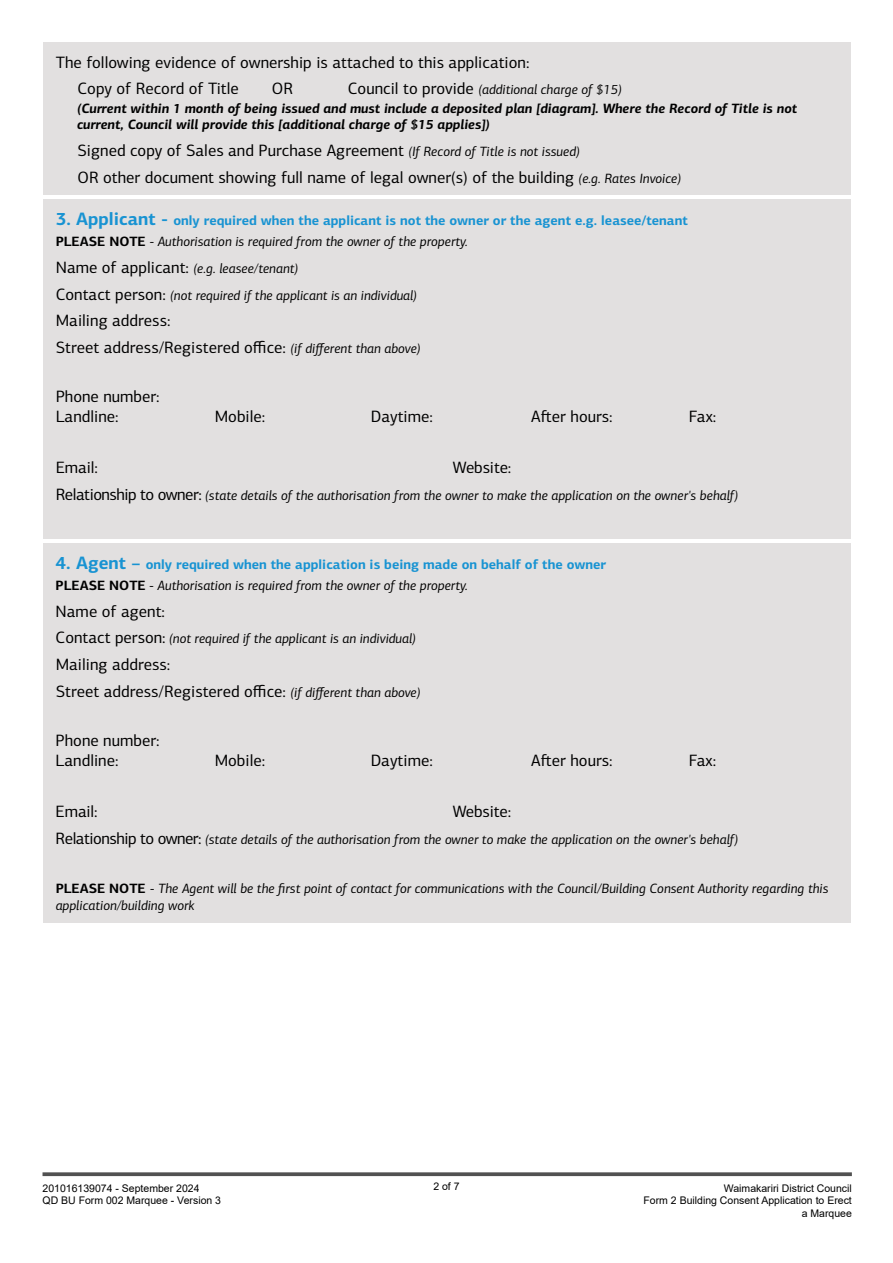
<style>
.page{position:relative;width:893px;height:1263px;background:#fff}
.page>*{position:absolute;margin:0;border:0;box-sizing:border-box;transform-origin:0 0}
.t1{font:16.5px/26.7px "PF Centro Sans Pro";color:#000}
.t2{font:italic 13.5px/26.7px "PF Centro Sans Pro";color:#000}
.t3{font:700 13.5px/20.7px "PF Centro Sans Pro";color:#1893d2}
.t4{font:italic 700 13.5px/18.6px "PF Centro Sans Pro";color:#000}
.t5{font:10.5px/12.6px "Arial";color:#000;text-align:right}
.s1{font-weight:400;font-style:normal;font-size:16.5px}
.s2{font-weight:400}
.s3{font-style:italic;font-size:13.5px}
.s4{font-size:18px}
.s5{color:#000}
.s6{font-weight:400;font-style:italic;color:#000}
.s7{font-style:normal;font-size:16.5px}
.s8{font-weight:700;font-style:normal}
</style>
<div class="page">
<svg style="left:43px;top:1172px;width:809px;height:4px;background:#606060"></svg>
<div style="left:43px;top:199px;width:808px;height:340px;background:#e2e0e0"></div>
<div style="left:43px;top:543px;width:808px;height:379px;background:#e2e0e0"></div>
<div style="left:43px;top:43px;width:808px;height:152px;background:#e2e0e0"></div>
<p class="t1" style="left:78px;top:49px;width:453px;text-indent:-22px">The following evidence of ownership is attached to this application:<br>Copy of Record of Title</p>
<p class="t4" style="left:77px;top:80px;width:722px;text-indent:271px"><span class="s1">Council to provide</span> <span class="s2">(additional charge of $15)<br></span>(Current within 1 month of being issued and must include a deposited plan [diagram]. Where the Record of Title is not</p>
<p class="t4" style="left:77px;top:115px;width:414px">current, Council will provide this [additional charge of $15 applies])</p>
<p class="t1" style="left:77px;top:137px;width:605px">Signed copy of Sales and Purchase Agreement <span class="s3">(If Record of Title is not issued)<br></span>OR other document showing full name of legal owner(s) of the building <span class="s3">(e.g. Rates Invoice)</span></p>
<p class="t1" style="left:272px;top:75px;width:23px">OR</p>
<p class="t3" style="left:56px;top:210px;width:634px"><span class="s4">3. Applicant -</span> only required when the applicant is not the owner or the agent e.g. leasee/tenant<br><span class="s5">PLEASE NOTE</span> <span class="s6">- Authorisation is required from the owner of the property.</span></p>
<p class="t2" style="left:56px;top:255px;width:363px"><span class="s7">Name of applicant:</span> (e.g. leasee/tenant)<br><span class="s7">Contact person:</span> (not required if the applicant is an individual)</p>
<p class="t1" style="left:56px;top:307px;width:366px">Mailing address:<br>Street address/Registered office: <span class="s3">(if different than above)</span></p>
<p class="t1" style="left:56px;top:386px;width:105px;line-height:20.2px">Phone number:<br>Landline:</p>
<p class="t1" style="left:215px;top:403px;width:52px">Mobile:</p>
<p class="t1" style="left:371px;top:403px;width:64px">Daytime:</p>
<p class="t1" style="left:531px;top:403px;width:83px">After hours:</p>
<p class="t1" style="left:689px;top:403px;width:29px">Fax:</p>
<p class="t1" style="left:56px;top:454px;width:43px">Email:</p>
<p class="t1" style="left:453px;top:454px;width:60px">Website:</p>
<p class="t2" style="left:56px;top:482px;width:684px"><span class="s7">Relationship to owner:</span> (state details of the authorisation from the owner to make the application on the owner's behalf)</p>
<p class="t3" style="left:56px;top:554px;width:552px"><span class="s4">4. Agent –</span> only required when the application is being made on behalf of the owner<br><span class="s5">PLEASE NOTE</span> <span class="s6">- Authorisation is required from the owner of the property.</span></p>
<p class="t1" style="left:56px;top:598px;width:111px">Name of agent:</p>
<p class="t2" style="left:56px;top:625px;width:362px"><span class="s7">Contact person:</span> (not required if the applicant is an individual)</p>
<p class="t1" style="left:56px;top:651px;width:366px">Mailing address:<br>Street address/Registered office: <span class="s3">(if different than above)</span></p>
<p class="t1" style="left:56px;top:730px;width:105px;line-height:20.2px">Phone number:<br>Landline:</p>
<p class="t1" style="left:215px;top:747px;width:52px">Mobile:</p>
<p class="t1" style="left:371px;top:747px;width:64px">Daytime:</p>
<p class="t1" style="left:531px;top:747px;width:83px">After hours:</p>
<p class="t1" style="left:689px;top:747px;width:29px">Fax:</p>
<p class="t1" style="left:56px;top:798px;width:43px">Email:</p>
<p class="t1" style="left:453px;top:798px;width:60px">Website:</p>
<p class="t2" style="left:56px;top:826px;width:684px"><span class="s7">Relationship to owner:</span> (state details of the authorisation from the owner to make the application on the owner's behalf)</p>
<p class="t2" style="left:56px;top:880px;width:774px;line-height:16.5px"><span class="s8">PLEASE NOTE</span> - The Agent will be the first point of contact for communications with the Council/Building Consent Authority regarding this application/building work</p>
<p class="t5" style="left:43px;top:1182px;width:159px">201016139074 - September 2024</p>
<p class="t5" style="left:433px;top:1180px;width:28px">2 of 7</p>
<p class="t5" style="left:43px;top:1194px;width:180px">QD BU Form 002 Marquee - Version 3</p>
<p class="t5" style="left:643px;top:1182px;width:210px">Waimakariri District Council<br>Form 2 Building Consent Application to Erect a Marquee</p>
</div>
